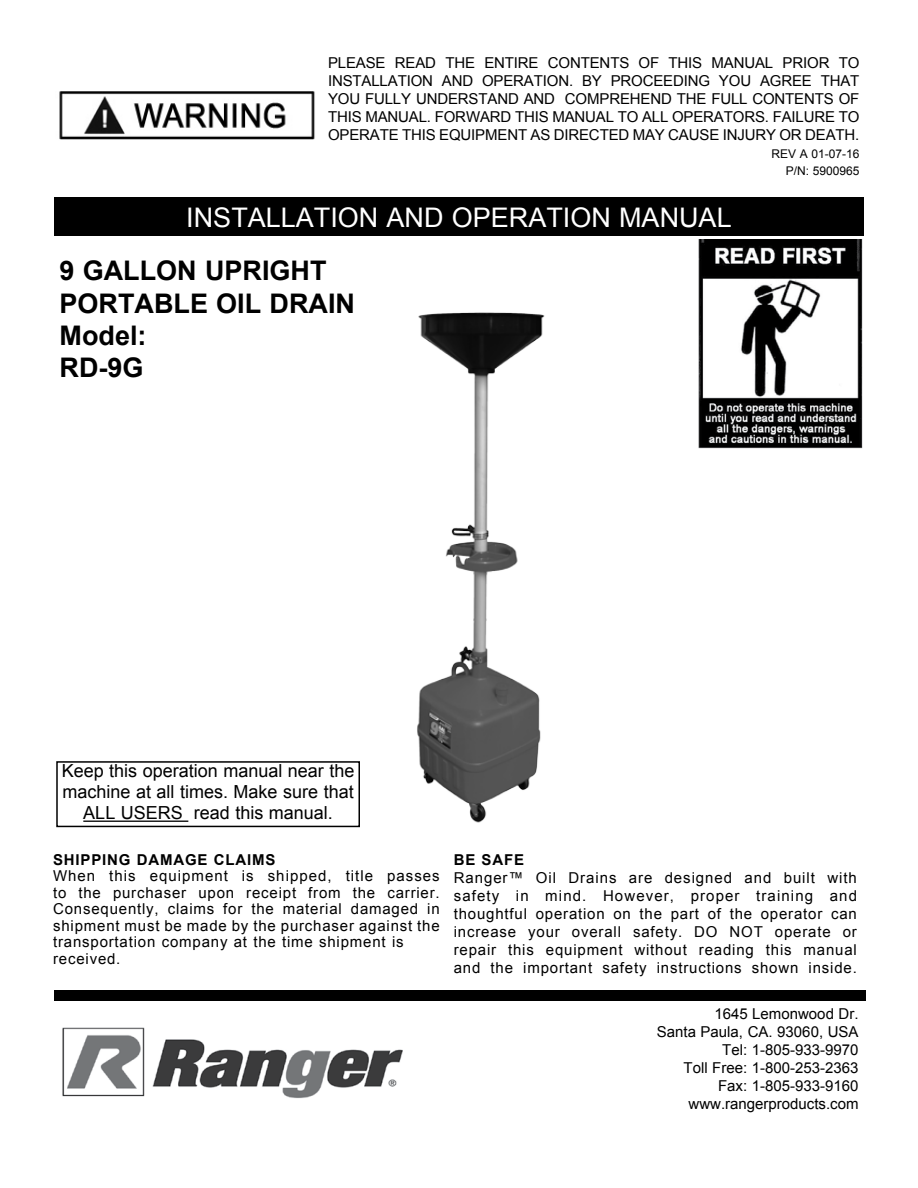
<style>
.page{position:relative;width:918px;height:1188px;background:#fff}
.page>*{position:absolute;margin:0;border:0;box-sizing:border-box;transform-origin:0 0}
.t1{font:700 27px/32.4px "Arial";color:#000}
.t2{font:27px "Arial";color:#fff}
.t3{font:18px/21px "Arial";color:#000;text-align:center}
.t4{font:15px/18px "Arial";letter-spacing:.055em;color:#000;text-align:justify}
.t5{font:15px/18px "Arial";color:#000;text-align:right}
.t6{font:700 15px "Arial";letter-spacing:.055em;color:#000}
.t7{font:12px/16.5px "Arial";color:#000;text-align:right}
</style>
<div class="page">
<img style="left:417px;top:312px;width:332px;height:511px">
<div style="left:54px;top:990px;width:811px;height:11px;background:#000"></div>
<img style="left:59px;top:91px;width:256px;height:49px">
<img style="left:696px;top:240px;width:167px;height:208px">
<div style="left:54px;top:197px;width:810px;height:38px;background:#000"></div>
<img style="left:62px;top:1027px;width:341px;height:72px">
<hr style="left:83px;top:821px;width:105px;height:1px;background:#000">
<div style="left:56px;top:761px;width:304px;height:66px;border:2px solid #000"></div>
<p class="t4" style="left:328px;top:54px;width:533px">PLEASE READ THE ENTIRE CONTENTS OF THIS MANUAL PRIOR TO INSTALLATION AND OPERATION. BY PROCEEDING YOU AGREE THAT YOU FULLY UNDERSTAND AND COMPREHEND THE FULL CONTENTS OF THIS MANUAL. FORWARD THIS MANUAL TO ALL OPERATORS. FAILURE TO OPERATE THIS EQUIPMENT AS DIRECTED MAY CAUSE INJURY OR DEATH.</p>
<p class="t7" style="left:771px;top:146px;width:90px">REV A 01-07-16<br>P/N: 5900965</p>
<h1 class="t2" style="left:186px;top:200px;width:547px">INSTALLATION AND OPERATION MANUAL</h1>
<h1 class="t1" style="left:60px;top:255px;width:297px">9 GALLON UPRIGHT<br>PORTABLE OIL DRAIN<br>Model:<br>RD-9G</h1>
<p class="t3" style="left:62px;top:761px;width:294px">Keep this operation manual near the machine at all times. Make sure that<br>ALL USERS read this manual.</p>
<p class="t6" style="left:53px;top:850px;width:224px">SHIPPING DAMAGE CLAIMS</p>
<p class="t4" style="left:53px;top:868px;width:388px;line-height:16.5px;text-align:left">When this equipment is shipped, title passes to the purchaser upon receipt from the carrier.<br>Consequently, claims for the material damaged in shipment must be made by the purchaser against the transportation company at the time shipment is received.</p>
<p class="t6" style="left:454px;top:850px;width:72px">BE SAFE</p>
<p class="t4" style="left:454px;top:869px;width:405px">Ranger™ Oil Drains are designed and built with safety in mind. However, proper training and thoughtful operation on the part of the operator can increase your overall safety. DO NOT operate or repair this equipment without reading this manual and the important safety instructions shown inside.</p>
<p class="t5" style="left:657px;top:1005px;width:203px">1645 Lemonwood Dr.<br>Santa Paula, CA. 93060, USA<br>Tel: 1-805-933-9970<br>Toll Free: 1-800-253-2363<br>Fax: 1-805-933-9160 www.rangerproducts.com</p>
</div>
